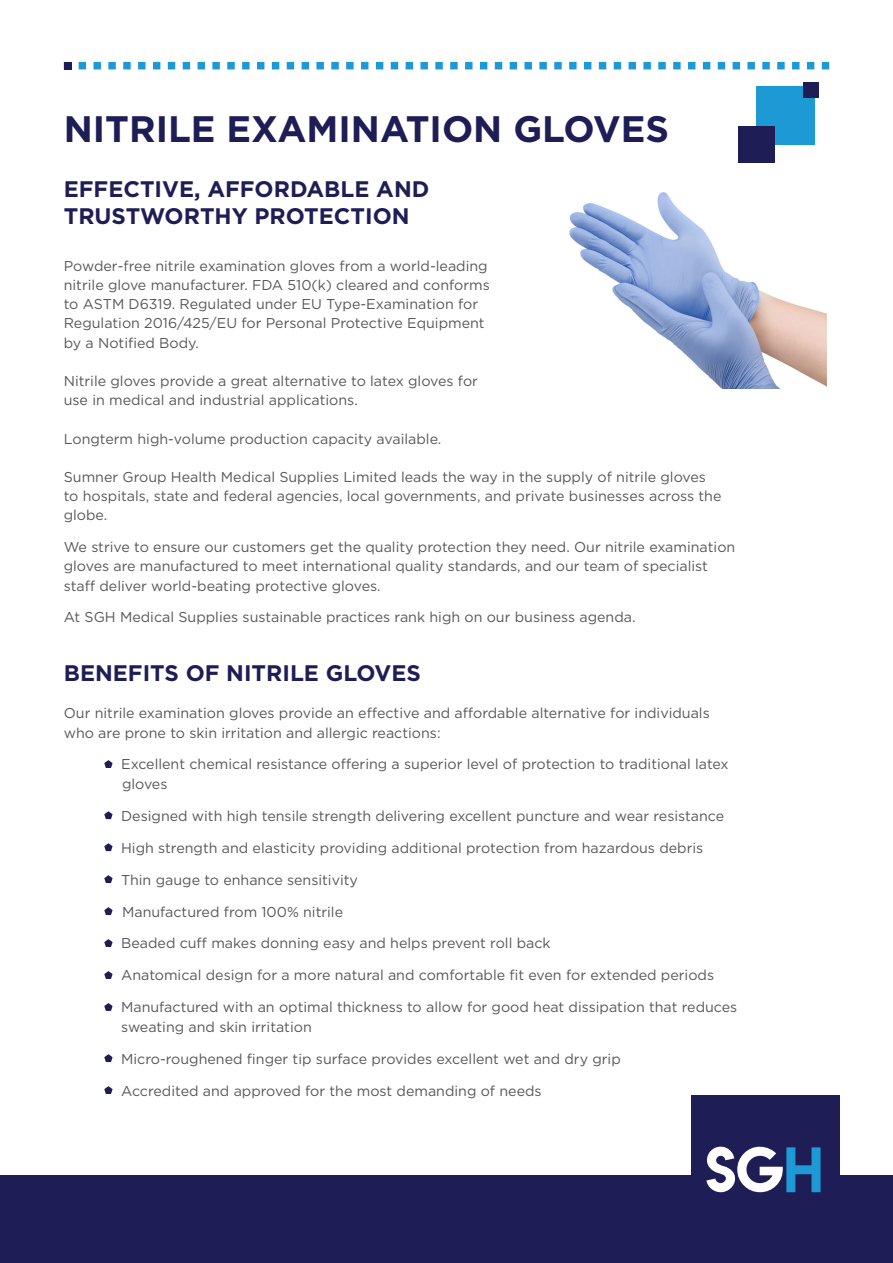
<style>
.page{position:relative;width:893px;height:1263px;background:#fff}
.page>*{position:absolute;margin:0;border:0;box-sizing:border-box;transform-origin:0 0}
.t1{font:500 57px "LEMONMILK";color:#1d99d6}
.t2{font:700 36.75px "Gotham";color:#1f1d56}
.t3{font:700 22.5px "Gotham";color:#1f1d56}
.t4{font:14.25px/19.2px "Gotham";color:#57585a}
</style>
<div class="page">
<svg style="left:71px;top:62px;width:758px;height:7px"></svg>
<div style="left:64px;top:62px;width:7px;height:7px;background:#1f1d56"></div>
<div style="left:756px;top:86px;width:58px;height:59px;background:#1d99d6"></div>
<div style="left:738px;top:126px;width:36px;height:37px;background:#1f1d56"></div>
<div style="left:803px;top:82px;width:16px;height:16px;background:#1f1d56"></div>
<div style="left:0;top:1175px;width:893px;height:88px;background:#1f1d56"></div>
<svg style="left:104px;top:760px;width:9px;height:8px"></svg>
<svg style="left:104px;top:811px;width:9px;height:8px"></svg>
<svg style="left:104px;top:843px;width:9px;height:8px"></svg>
<svg style="left:104px;top:875px;width:9px;height:8px"></svg>
<svg style="left:104px;top:907px;width:9px;height:8px"></svg>
<svg style="left:104px;top:939px;width:9px;height:8px"></svg>
<svg style="left:104px;top:971px;width:9px;height:8px"></svg>
<svg style="left:104px;top:1003px;width:9px;height:8px"></svg>
<svg style="left:104px;top:1054px;width:9px;height:8px"></svg>
<svg style="left:104px;top:1086px;width:9px;height:8px"></svg>
<div style="left:691px;top:1095px;width:149px;height:168px;background:#1f1d56"></div>
<svg style="left:706px;top:1147px;width:77px;height:45px"></svg>
<img style="left:569px;top:192px;width:258px;height:196px">
<p class="t2" style="left:64px;top:105px;width:607px">NITRILE EXAMINATION GLOVES</p>
<p class="t3" style="left:64px;top:174px;width:367px">EFFECTIVE, AFFORDABLE AND</p>
<p class="t3" style="left:64px;top:201px;width:347px">TRUSTWORTHY PROTECTION</p>
<p class="t4" style="left:64px;top:256px;width:425px">Powder-free nitrile examination gloves from a world-leading</p>
<p class="t4" style="left:64px;top:275px;width:428px">nitrile glove manufacturer. FDA 510(k) cleared and conforms to ASTM D6319. Regulated under EU Type-Examination for Regulation 2016/425/EU for Personal Protective Equipment by a Notified Body.</p>
<p class="t4" style="left:64px;top:371px;width:416px">Nitrile gloves provide a great alternative to latex gloves for use in medical and industrial applications.</p>
<p class="t4" style="left:64px;top:429px;width:379px">Longterm high-volume production capacity available.</p>
<p class="t4" style="left:64px;top:467px;width:659px">Sumner Group Health Medical Supplies Limited leads the way in the supply of nitrile gloves to hospitals, state and federal agencies, local governments, and private businesses across the globe.</p>
<p class="t4" style="left:64px;top:537px;width:673px">We strive to ensure our customers get the quality protection they need. Our nitrile examination gloves are manufactured to meet international quality standards, and our team of specialist staff deliver world-beating protective gloves.</p>
<p class="t4" style="left:64px;top:607px;width:573px">At SGH Medical Supplies sustainable practices rank high on our business agenda.</p>
<p class="t3" style="left:64px;top:658px;width:359px">BENEFITS OF NITRILE GLOVES</p>
<p class="t4" style="left:64px;top:703px;width:647px">Our nitrile examination gloves provide an effective and affordable alternative for individuals who are prone to skin irritation and allergic reactions:</p>
<p class="t4" style="left:121px;top:754px;width:609px">Excellent chemical resistance offering a superior level of protection to traditional latex gloves</p>
<p class="t4" style="left:121px;top:806px;width:605px">Designed with high tensile strength delivering excellent puncture and wear resistance</p>
<p class="t4" style="left:121px;top:838px;width:584px">High strength and elasticity providing additional protection from hazardous debris</p>
<p class="t4" style="left:121px;top:870px;width:238px">Thin gauge to enhance sensitivity</p>
<p class="t4" style="left:122px;top:901px;width:223px">Manufactured from 100% nitrile</p>
<p class="t4" style="left:121px;top:933px;width:431px">Beaded cuff makes donning easy and helps prevent roll back</p>
<p class="t4" style="left:121px;top:965px;width:594px">Anatomical design for a more natural and comfortable fit even for extended periods</p>
<p class="t4" style="left:121px;top:997px;width:618px">Manufactured with an optimal thickness to allow for good heat dissipation that reduces sweating and skin irritation</p>
<p class="t4" style="left:121px;top:1048px;width:501px">Micro-roughened finger tip surface provides excellent wet and dry grip</p>
<p class="t4" style="left:121px;top:1080px;width:422px">Accredited and approved for the most demanding of needs</p>
<h1 class="t1" style="left:782px;top:1132px;width:43px">h</h1>
</div>
